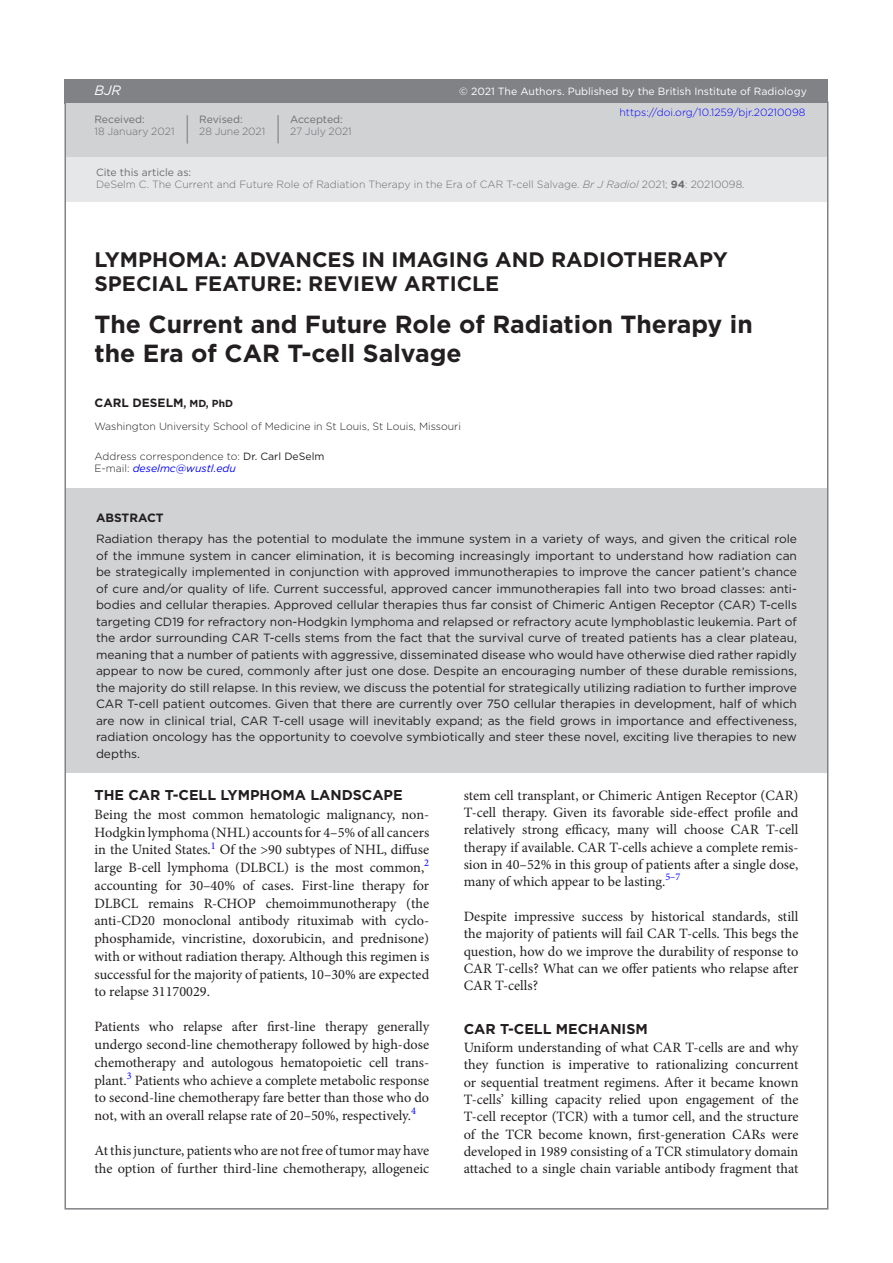
<style>
.page{position:relative;width:893px;height:1263px;background:#fff}
.page>*{position:absolute;margin:0;border:0;box-sizing:border-box;transform-origin:0 0}
.t1{font:700 24.75px/29.2px "Gotham";color:#231f20}
.t2{font:700 21px/24px "Gotham";color:#231f20}
.t3{font:14.25px/17.7px "Minion Pro";color:#231f20;text-align:justify}
.t4{font:700 14.25px "Gotham";color:#231f20}
.t5{font:italic 13.5px "Gotham";color:#fff}
.t6{font:12px/16.5px "Gotham";color:#231f20;text-align:justify}
.t7{font:700 12px "Gotham";color:#231f20}
.t8{font:300 10.5px/12px "Gotham";color:#6c6d70}
.t9{font:300 10.5px/12px "Gotham";letter-spacing:-.005em;color:#231f20}
.t10{font:10.5px "Gotham";color:#fff}
.t11{font:300 10.5px "Gotham";color:#00f}
.t12{font:10.5px "Gotham";color:#6c6d70}
.s1{font-weight:400}
.s2{font-style:italic}
.s3{font-weight:700}
.s4{font-size:10.2px}
.s5{font-weight:400;font-style:italic;color:#00f}
</style>
<div class="page">
<div style="left:64px;top:79px;width:764px;height:24px;background:#808285"></div>
<div style="left:66px;top:154px;width:761px;height:47px;background:#e6e7e9"></div>
<div style="left:66px;top:103px;width:761px;height:53px;background:#d1d2d4"></div>
<hr style="left:277px;top:115px;width:2px;height:28px;background:#939598">
<svg style="left:187px;top:115px;width:1px;height:29px"></svg>
<div style="left:66px;top:488px;width:761px;height:285px;background:#d1d2d4"></div>
<p class="t5" style="left:94px;top:83px;width:28px">BJR</p>
<p class="t12" style="left:94px;top:113px;width:52px">Received:</p>
<p class="t8" style="left:94px;top:125px;width:82px">18 January 2021</p>
<p class="t12" style="left:199px;top:113px;width:45px">Revised:</p>
<p class="t8" style="left:199px;top:125px;width:68px">28 June 2021</p>
<p class="t12" style="left:290px;top:113px;width:54px">Accepted:</p>
<p class="t8" style="left:290px;top:125px;width:63px">27 July 2021</p>
<p class="t10" style="left:459px;top:85px;width:349px">© 2021 The Authors. Published by the British Institute of Radiology</p>
<p class="t11" style="left:619px;top:106px;width:187px">https://doi.org/10.1259/bjr.20210098</p>
<p class="t8" style="left:96px;top:166px;width:650px"><span class="s1">Cite this article as:<br></span>DeSelm C. The Current and Future Role of Radiation Therapy in the Era of CAR T-cell Salvage. <span class="s2">Br J Radiol</span> 2021; <span class="s3">94</span>: 20210098.</p>
<h2 class="t2" style="left:94px;top:248px;width:635px">LYMPHOMA: ADVANCES IN IMAGING AND RADIOTHERAPY<br>SPECIAL FEATURE: REVIEW ARTICLE</h2>
<h1 class="t1" style="left:94px;top:310px;width:660px">The Current and Future Role of Radiation Therapy in the Era of CAR T-cell Salvage</h1>
<p class="t7" style="left:94px;top:395px;width:140px">CARL DESELM<span class="s4">, MD, PhD</span></p>
<p class="t9" style="left:94px;top:420px;width:368px">Washington University School of Medicine in St Louis, St Louis, Missouri</p>
<p class="t9" style="left:94px;top:450px;width:231px">Address correspondence to: <span class="s1">Dr. Carl DeSelm<br></span>E-mail: <span class="s5">deselmc@wustl.edu</span></p>
<p class="t7" style="left:96px;top:510px;width:69px">ABSTRACT</p>
<p class="t6" style="left:96px;top:530px;width:702px">Radiation therapy has the potential to modulate the immune system in a variety of ways, and given the critical role of the immune system in cancer elimination, it is becoming increasingly important to understand how radiation can be strategically implemented in conjunction with approved immunotherapies to improve the cancer patient’s chance of cure and/or quality of life. Current successful, approved cancer immunotherapies fall into two broad classes: anti&shy;bodies and cellular therapies. Approved cellular therapies thus far consist of Chimeric Antigen Receptor (CAR) T-cells targeting CD19 for refractory non-Hodgkin lymphoma and relapsed or refractory acute lymphoblastic leukemia. Part of the ardor surrounding CAR T-cells stems from the fact that the survival curve of treated patients has a clear plateau, meaning that a number of patients with aggressive, disseminated disease who would have otherwise died rather rapidly appear to now be cured, commonly after just one dose. Despite an encouraging number of these durable remissions, the majority do still relapse. In this review, we discuss the potential for strategically utilizing radiation to further improve CAR T-cell patient outcomes. Given that there are currently over 750 cellular therapies in development, half of which are now in clinical trial, CAR T-cell usage will inevitably expand; as the field grows in importance and effectiveness, radiation oncology has the opportunity to coevolve symbiotically and steer these novel, exciting live therapies to new depths.</p>
<p class="t4" style="left:94px;top:785px;width:310px">THE CAR T-CELL LYMPHOMA LANDSCAPE</p>
<p class="t3" style="left:94px;top:806px;width:336px">Being the most common hematologic malignancy, non-Hodgkin lymphoma (NHL) accounts for 4–5% of all cancers in the United States.<sup>1</sup> Of the &gt;90 subtypes of NHL, diffuse large B-cell lymphoma (DLBCL) is the most common,<sup>2 </sup>accounting for 30–40% of cases. First-line therapy for DLBCL remains R-CHOP chemoimmunotherapy (the anti-CD20 monoclonal antibody rituximab with cyclo&shy;phosphamide, vincristine, doxorubicin, and prednisone) with or without radiation therapy. Although this regimen is successful for the majority of patients, 10–30% are expected to relapse 31170029.</p>
<p class="t3" style="left:94px;top:1018px;width:336px">Patients who relapse after first-line therapy generally undergo second-line chemotherapy followed by high-dose chemotherapy and autologous hematopoietic cell trans&shy;plant.<sup>3</sup> Patients who achieve a complete metabolic response to second-line chemotherapy fare better than those who do not, with an overall relapse rate of 20–50%, respectively.<sup>4</sup></p>
<p class="t3" style="left:94px;top:1142px;width:336px">At this juncture, patients who are not free of tumor may have the option of further third-line chemotherapy, allogeneic</p>
<p class="t3" style="left:464px;top:787px;width:336px;line-height:17.2px">stem cell transplant, or Chimeric Antigen Receptor (CAR)<br>T-cell therapy. Given its favorable side-effect profile and relatively strong efficacy, many will choose CAR T-cell therapy if available. CAR T-cells achieve a complete remis&shy;sion in 40–52% in this group of patients after a single dose, many of which appear to be lasting.<sup>5–7</sup></p>
<p class="t3" style="left:464px;top:908px;width:336px;line-height:17.2px">Despite impressive success by historical standards, still the majority of patients will fail CAR T-cells. This begs the question, how do we improve the durability of response to CAR T-cells? What can we offer patients who relapse after CAR T-cells?</p>
<p class="t4" style="left:464px;top:1019px;width:186px">CAR T-CELL MECHANISM</p>
<p class="t3" style="left:464px;top:1039px;width:336px;line-height:17.2px">Uniform understanding of what CAR T-cells are and why they function is imperative to rationalizing concurrent or sequential treatment regimens. After it became known T-cells’ killing capacity relied upon engagement of the T-cell receptor (TCR) with a tumor cell, and the structure of the TCR become known, first-generation CARs were developed in 1989 consisting of a TCR stimulatory domain attached to a single chain variable antibody fragment that</p>
</div>
